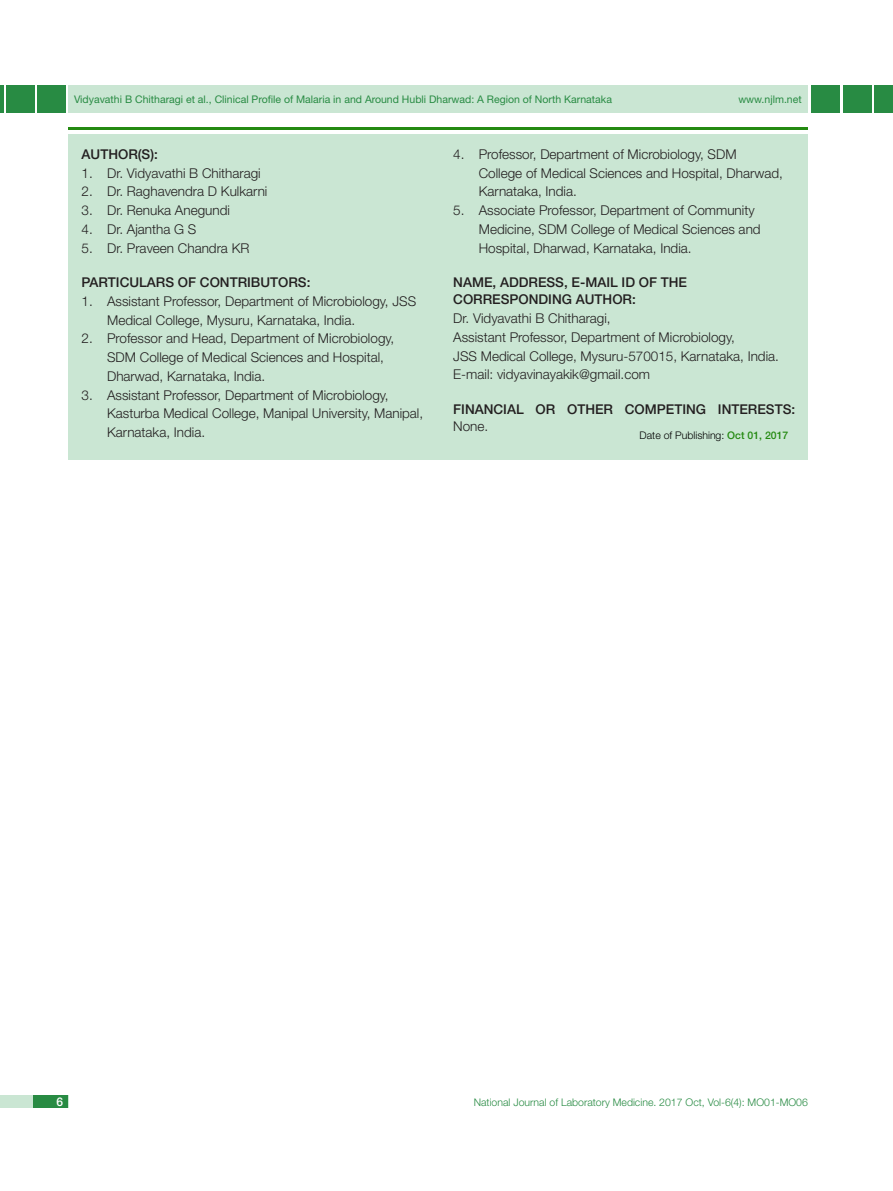
<style>
.page{position:relative;width:893px;height:1191px;background:#fff}
.page>*{position:absolute;margin:0;border:0;box-sizing:border-box;transform-origin:0 0}
.t1{font:300 13.5px/18.8px "Helvetica Neue";color:#231f20}
.t2{font:500 13.5px "Helvetica Neue";color:#231f20}
.t3{font:500 12px "Helvetica Neue";color:#fff}
.t4{font:10.5px "Helvetica Neue";color:#288b43}
.t5{font:300 10.5px "Helvetica Neue";color:#288b43}
.t6{font:300 10.5px "Helvetica Neue";color:#000}
.s1{font-weight:500;color:#248a11}
</style>
<div class="page">
<hr style="left:0;top:85px;width:4px;height:28px;background:#288b43">
<div style="left:6px;top:85px;width:29px;height:28px;background:#288b43"></div>
<div style="left:68px;top:85px;width:740px;height:28px;background:#cae6d3"></div>
<div style="left:875px;top:85px;width:18px;height:28px;background:#288b43"></div>
<div style="left:843px;top:85px;width:29px;height:28px;background:#288b43"></div>
<div style="left:0;top:1095px;width:68px;height:13px;background:#cae6d3"></div>
<div style="left:33px;top:1095px;width:35px;height:13px;background:#288b43"></div>
<div style="left:811px;top:85px;width:29px;height:28px;background:#288b43"></div>
<div style="left:37px;top:85px;width:29px;height:28px;background:#288b43"></div>
<div style="left:68px;top:134px;width:740px;height:325px;background:#cae6d3"></div>
<hr style="left:68px;top:128px;width:740px;height:2px;background:#248a11">
<p class="t4" style="left:74px;top:93px;width:539px">Vidyavathi B Chitharagi et al., Clinical Profile of Malaria in and Around Hubli Dharwad: A Region of North Karnataka</p>
<p class="t4" style="left:738px;top:93px;width:65px">www.njlm.net</p>
<p class="t2" style="left:82px;top:146px;width:10px">AUTH</p>
<p class="t2" style="left:118px;top:146px;width:41px">OR(S):</p>
<p class="t1" style="left:82px;top:163px;width:181px">1. Dr. Vidyavathi B Chitharagi</p>
<p class="t1" style="left:82px;top:182px;width:187px">2. Dr. Raghavendra D Kulkarni</p>
<p class="t1" style="left:82px;top:201px;width:150px">3. Dr. Renuka Anegundi</p>
<p class="t1" style="left:82px;top:219px;width:116px">4. Dr. Ajantha G S</p>
<p class="t1" style="left:82px;top:238px;width:169px">5. Dr. Praveen Chandra KR</p>
<p class="t2" style="left:82px;top:274px;width:17px">PARTI</p>
<p class="t2" style="left:120px;top:274px;width:20px">CULAR</p>
<p class="t2" style="left:165px;top:274px;width:63px">S OF CONTRI</p>
<p class="t2" style="left:251px;top:274px;width:61px">BUTORS:</p>
<p class="t1" style="left:107px;top:291px;width:311px;text-indent:-25px">1. Assistant Professor, Department of Microbiology, JSS<br>Medical College, Mysuru, Karnataka, India.</p>
<p class="t1" style="left:107px;top:329px;width:289px;text-indent:-25px">2. Professor and Head, Department of Microbiology,<br>SDM College of Medical Sciences and Hospital,<br>Dharwad, Karnataka, India.</p>
<p class="t1" style="left:107px;top:385px;width:318px;text-indent:-25px">3. Assistant Professor, Department of Microbiology,<br>Kasturba Medical College, Manipal University, Manipal,<br>Karnataka, India.</p>
<p class="t1" style="left:479px;top:144px;width:306px;text-indent:-26px">4. Professor, Department of Microbiology, SDM<br>College of Medical Sciences and Hospital, Dharwad,<br>Karnataka, India.</p>
<p class="t1" style="left:479px;top:201px;width:283px;text-indent:-26px">5. Associate Professor, Department of Community<br>Medicine, SDM College of Medical Sciences and<br>Hospital, Dharwad, Karnataka, India.</p>
<p class="t2" style="left:453px;top:274px;width:57px">NAME, ADDRE</p>
<p class="t2" style="left:547px;top:274px;width:59px">SS, E-MAIL</p>
<p class="t2" style="left:622px;top:274px;width:49px">ID OF THE</p>
<p class="t2" style="left:453px;top:291px;width:30px">CORRE</p>
<p class="t2" style="left:501px;top:291px;width:38px">SPONDING</p>
<p class="t2" style="left:576px;top:291px;width:10px">AUTH</p>
<p class="t2" style="left:612px;top:291px;width:25px">OR:</p>
<p class="t1" style="left:453px;top:309px;width:159px">Dr. Vidyavathi B Chitharagi,</p>
<p class="t1" style="left:453px;top:327px;width:283px">Assistant Professor, Department of Microbiology,</p>
<p class="t1" style="left:453px;top:346px;width:327px">JSS Medical College, Mysuru-570015, Karnataka, India.</p>
<p class="t1" style="left:453px;top:365px;width:198px">E-mail: vidyavinayakik@gmail.com</p>
<p class="t2" style="left:453px;top:401px;width:134px">FINANCIAL OR OTHER</p>
<p class="t2" style="left:625px;top:401px;width:50px">COMPETING</p>
<p class="t2" style="left:718px;top:401px;width:9px">INTERE</p>
<p class="t2" style="left:766px;top:401px;width:31px">STS:</p>
<p class="t1" style="left:453px;top:417px;width:37px">None.</p>
<p class="t6" style="left:640px;top:429px;width:150px">Date of Publishing: <span class="s1">OCT 01, 2017</span></p>
<p class="t3" style="left:57px;top:1094px;width:8px">6</p>
<p class="t5" style="left:474px;top:1096px;width:336px">National Journal of Laboratory Medicine. 2017 Oct, Vol-6(4): MO01-MO06</p>
</div>
